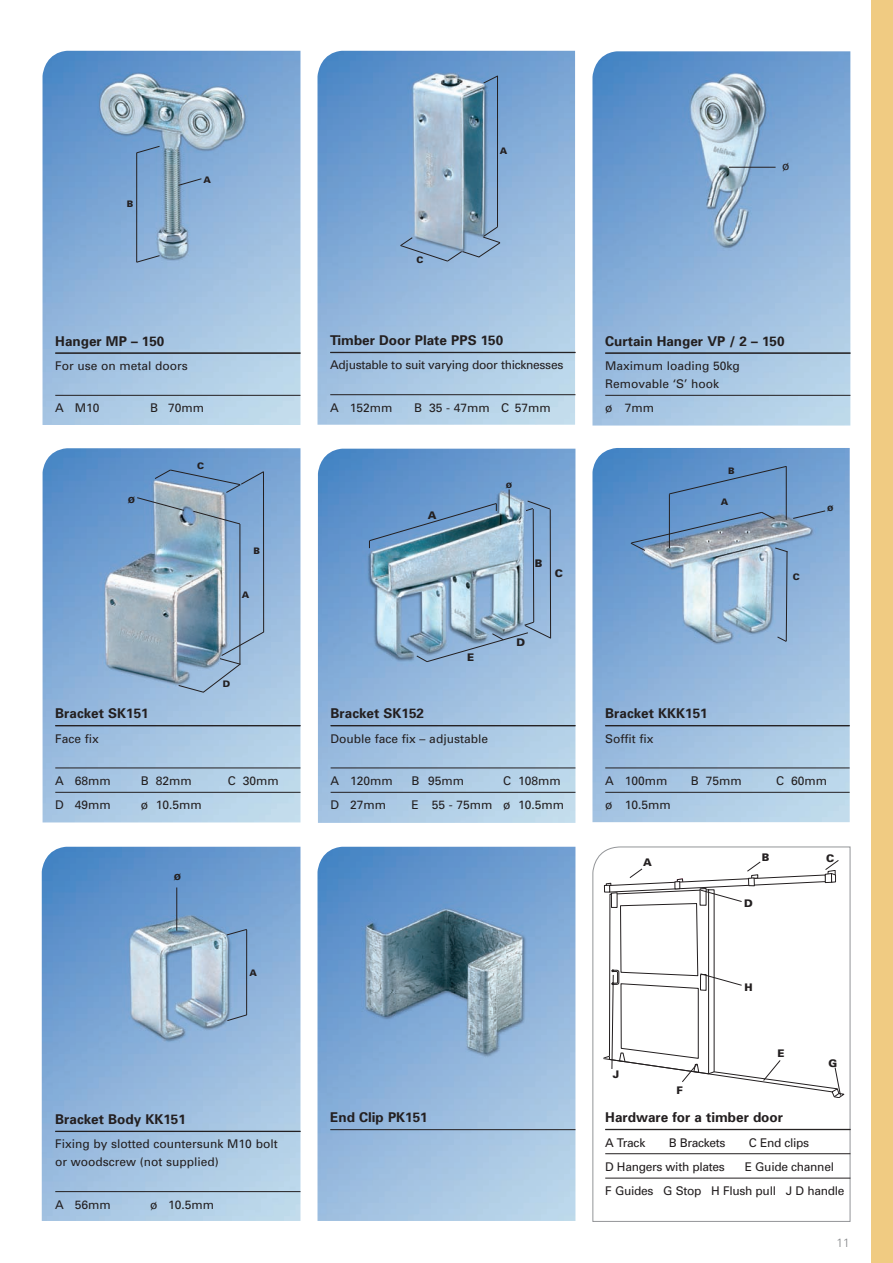
<style>
.page{position:relative;width:893px;height:1263px;background:#fff}
.page>*{position:absolute;margin:0;border:0;box-sizing:border-box;transform-origin:0 0}
.t1{font:700 13.5px "Univers";color:#231f20}
.t2{font:12px/18px "Univers";color:#231f20}
.t3{font:12px/24.3px "Univers";letter-spacing:-.025em;color:#231f20}
.t4{font:300 12px "Univers";color:#808285}
.t5{font:700 12px "Univers";color:#231f20}
.t6{font:900 10.5px "Univers";color:#231f20}
.t7{font:700 10.5px "Univers";color:#231f20}
.t8{font:900 9px "Univers";color:#231f20}
</style>
<div class="page">
<div style="left:872px;top:0;width:21px;height:1263px;background:#f0cb82"></div>
<img style="left:318px;top:449px;width:257px;height:374px">
<img style="left:592px;top:51px;width:258px;height:374px">
<img style="left:317px;top:51px;width:258px;height:374px">
<img style="left:43px;top:51px;width:257px;height:374px">
<img style="left:42px;top:847px;width:258px;height:374px">
<img style="left:43px;top:448px;width:257px;height:374px">
<img style="left:592px;top:448px;width:258px;height:374px">
<img style="left:317px;top:847px;width:258px;height:374px">
<hr style="left:55px;top:353px;width:245px;height:1px;background:#231f20">
<hr style="left:55px;top:395px;width:245px;height:1px;background:#231f20">
<hr style="left:55px;top:725px;width:245px;height:1px;background:#231f20">
<hr style="left:55px;top:768px;width:245px;height:1px;background:#231f20">
<hr style="left:55px;top:792px;width:245px;height:1px;background:#231f20">
<hr style="left:55px;top:1131px;width:245px;height:1px;background:#231f20">
<hr style="left:55px;top:1191px;width:245px;height:1px;background:#231f20">
<hr style="left:330px;top:352px;width:245px;height:1px;background:#231f20">
<hr style="left:330px;top:394px;width:245px;height:1px;background:#231f20">
<hr style="left:331px;top:725px;width:244px;height:1px;background:#231f20">
<hr style="left:331px;top:768px;width:244px;height:1px;background:#231f20">
<hr style="left:331px;top:792px;width:244px;height:1px;background:#231f20">
<hr style="left:330px;top:1129px;width:245px;height:1px;background:#231f20">
<hr style="left:605px;top:353px;width:245px;height:1px;background:#231f20">
<hr style="left:605px;top:395px;width:245px;height:1px;background:#231f20">
<hr style="left:605px;top:725px;width:245px;height:1px;background:#231f20">
<hr style="left:605px;top:768px;width:245px;height:1px;background:#231f20">
<hr style="left:605px;top:792px;width:245px;height:1px;background:#231f20">
<svg style="left:592px;top:846px;width:259px;height:376px"></svg>
<hr style="left:605px;top:1129px;width:245px;height:1px;background:#231f20">
<hr style="left:605px;top:1153px;width:245px;height:1px;background:#231f20">
<hr style="left:605px;top:1178px;width:245px;height:1px;background:#231f20">
<svg style="left:136px;top:255px;width:24px;height:8px"></svg>
<svg style="left:226px;top:929px;width:21px;height:6px"></svg>
<svg style="left:227px;top:1014px;width:20px;height:7px"></svg>
<svg style="left:137px;top:469px;width:127px;height:55px;background:#82a2c4"></svg>
<svg style="left:178px;top:631px;width:86px;height:62px;background:#8ba9c5"></svg>
<hr style="left:263px;top:472px;width:1px;height:160px;background:#231f20">
<hr style="left:240px;top:524px;width:1px;height:140px;background:#231f20">
<hr style="left:246px;top:930px;width:1px;height:85px;background:#231f20">
<hr style="left:177px;top:887px;width:1px;height:44px;background:#231f20">
<svg style="left:483px;top:75px;width:15px;height:9px"></svg>
<hr style="left:497px;top:76px;width:1px;height:151px;background:#231f20">
<svg style="left:400px;top:226px;width:101px;height:36px;background:#8facc9"></svg>
<svg style="left:136px;top:146px;width:24px;height:7px"></svg>
<svg style="left:178px;top:178px;width:24px;height:8px"></svg>
<hr style="left:136px;top:153px;width:1px;height:109px;background:#231f20">
<hr style="left:729px;top:167px;width:46px;height:1px;background:#231f20">
<hr style="left:669px;top:494px;width:1px;height:54px;background:#231f20">
<hr style="left:786px;top:466px;width:1px;height:54px;background:#231f20">
<svg style="left:669px;top:466px;width:118px;height:28px;background:#6190c5"></svg>
<svg style="left:603px;top:860px;width:241px;height:238px"></svg>
<svg style="left:630px;top:510px;width:196px;height:132px;background:#8faece"></svg>
<svg style="left:369px;top:489px;width:182px;height:173px;background:#8baecb"></svg>
<p class="t8" style="left:127px;top:198px;width:8px">B</p>
<p class="t8" style="left:203px;top:174px;width:9px">A</p>
<p class="t1" style="left:55px;top:333px;width:111px">Hanger MP – 150</p>
<p class="t2" style="left:55px;top:357px;width:134px">For use on metal doors</p>
<p class="t2" style="left:55px;top:399px;width:46px">A M10</p>
<p class="t2" style="left:150px;top:399px;width:55px">B 70mm</p>
<p class="t5" style="left:128px;top:491px;width:9px">ø</p>
<p class="t8" style="left:197px;top:460px;width:9px">C</p>
<p class="t8" style="left:254px;top:545px;width:8px">B</p>
<p class="t8" style="left:242px;top:589px;width:9px">A</p>
<p class="t8" style="left:223px;top:678px;width:9px">D</p>
<p class="t1" style="left:55px;top:705px;width:95px">Bracket SK151</p>
<p class="t2" style="left:55px;top:729px;width:45px">Face fix</p>
<p class="t2" style="left:55px;top:772px;width:57px">A 68mm</p>
<p class="t2" style="left:141px;top:772px;width:52px">B 82mm</p>
<p class="t2" style="left:228px;top:772px;width:52px">C 30mm</p>
<p class="t2" style="left:55px;top:796px;width:57px">D 49mm</p>
<p class="t2" style="left:141px;top:796px;width:63px">ø 10.5mm</p>
<p class="t5" style="left:174px;top:868px;width:9px">ø</p>
<p class="t8" style="left:249px;top:967px;width:9px">A</p>
<p class="t1" style="left:55px;top:1111px;width:132px">Bracket Body KK151</p>
<p class="t2" style="left:55px;top:1135px;width:224px">Fixing by slotted countersunk M10 bolt or woodscrew (not supplied)</p>
<p class="t2" style="left:55px;top:1196px;width:57px">A 56mm</p>
<p class="t2" style="left:150px;top:1196px;width:65px">ø 10.5mm</p>
<p class="t8" style="left:417px;top:254px;width:9px">C</p>
<p class="t8" style="left:500px;top:146px;width:9px">A</p>
<p class="t1" style="left:330px;top:332px;width:175px">Timber Door Plate PPS 150</p>
<p class="t3" style="left:330px;top:353px;width:235px">Adjustable to suit varying door thicknesses</p>
<p class="t2" style="left:330px;top:399px;width:64px">A 152mm</p>
<p class="t2" style="left:414px;top:399px;width:138px">B 35 - 47mm C 57mm</p>
<p class="t6" style="left:428px;top:508px;width:10px">A</p>
<p class="t6" style="left:467px;top:650px;width:9px">E</p>
<p class="t7" style="left:506px;top:477px;width:8px">ø</p>
<p class="t6" style="left:535px;top:557px;width:9px">B</p>
<p class="t6" style="left:555px;top:567px;width:10px">C</p>
<p class="t6" style="left:516px;top:636px;width:10px">D</p>
<p class="t1" style="left:331px;top:705px;width:95px">Bracket SK152</p>
<p class="t2" style="left:331px;top:729px;width:159px">Double face fix – adjustable</p>
<p class="t2" style="left:331px;top:772px;width:64px">A 120mm</p>
<p class="t2" style="left:412px;top:772px;width:54px">B 95mm</p>
<p class="t2" style="left:503px;top:772px;width:59px">C 108mm</p>
<p class="t2" style="left:331px;top:796px;width:57px">D 27mm</p>
<p class="t2" style="left:412px;top:796px;width:154px">E 55 - 75mm ø 10.5mm</p>
<p class="t1" style="left:330px;top:1109px;width:99px">End Clip PK151</p>
<p class="t2" style="left:782px;top:157px;width:9px">ø</p>
<p class="t1" style="left:605px;top:333px;width:181px">Curtain Hanger VP / 2 – 150</p>
<p class="t2" style="left:605px;top:357px;width:136px">Maximum loading 50kg<br>Removable ‘S’ hook</p>
<p class="t2" style="left:605px;top:399px;width:50px">ø 7mm</p>
<p class="t8" style="left:728px;top:465px;width:8px">B</p>
<p class="t8" style="left:721px;top:496px;width:9px">A</p>
<p class="t8" style="left:793px;top:571px;width:9px">C</p>
<p class="t7" style="left:827px;top:501px;width:8px">ø</p>
<p class="t1" style="left:605px;top:705px;width:104px">Bracket KKK151</p>
<p class="t2" style="left:605px;top:729px;width:50px">Soffit fix</p>
<p class="t2" style="left:605px;top:772px;width:64px">A 100mm</p>
<p class="t2" style="left:691px;top:772px;width:52px">B 75mm</p>
<p class="t2" style="left:776px;top:772px;width:52px">C 60mm</p>
<p class="t2" style="left:605px;top:796px;width:67px">ø 10.5mm</p>
<p class="t6" style="left:643px;top:856px;width:10px">A</p>
<p class="t6" style="left:613px;top:1068px;width:8px">J</p>
<p class="t6" style="left:676px;top:1084px;width:8px">F</p>
<p class="t6" style="left:762px;top:851px;width:9px">B</p>
<p class="t6" style="left:826px;top:852px;width:10px">C</p>
<p class="t6" style="left:744px;top:897px;width:10px">D</p>
<p class="t6" style="left:744px;top:981px;width:10px">H</p>
<p class="t6" style="left:777px;top:1047px;width:9px">E</p>
<p class="t6" style="left:829px;top:1056px;width:10px">G</p>
<p class="t1" style="left:605px;top:1109px;width:179px">Hardware for a timber door</p>
<p class="t2" style="left:605px;top:1133px;width:42px">A Track</p>
<p class="t3" style="left:669px;top:1130px;width:58px">B Brackets</p>
<p class="t3" style="left:749px;top:1130px;width:62px">C End clips</p>
<p class="t3" style="left:605px;top:1154px;width:121px">D Hangers with plates</p>
<p class="t3" style="left:605px;top:1154px;width:241px;text-indent:140px">E Guide channel<br>F Guides G Stop H Flush pull J D handle</p>
<p class="t4" style="left:836px;top:1236px;width:15px">11</p>
</div>
